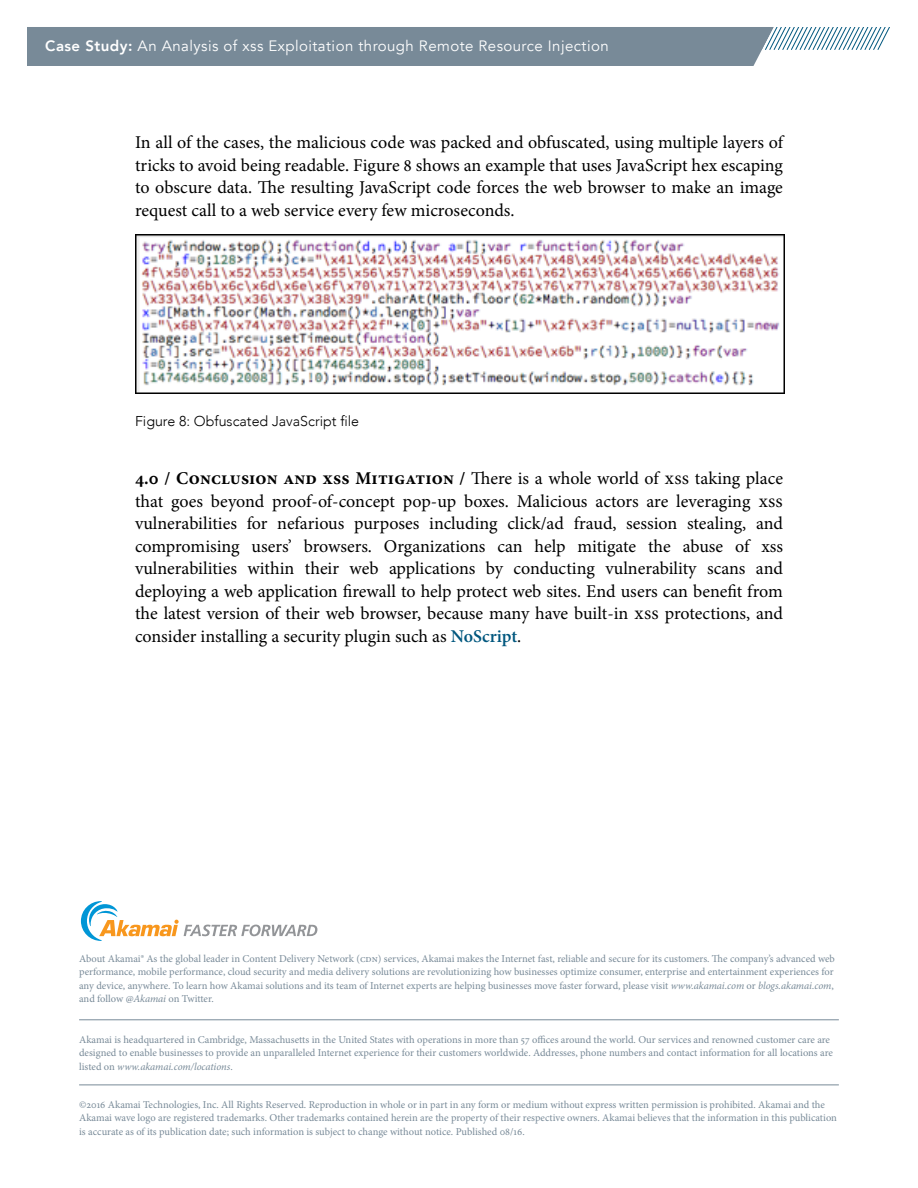
<style>
.page{position:relative;width:918px;height:1188px;background:#fff}
.page>*{position:absolute;margin:0;border:0;box-sizing:border-box;transform-origin:0 0}
.t1{font:18px/22.5px "Minion Pro";color:#000;text-align:justify}
.t2{font:15px "Avenir";letter-spacing:.03em;color:#fff}
.t3{font:300 14.25px "Avenir";color:#000}
.t4{font:10.5px/13.5px "Minion Pro";letter-spacing:-.005em;color:#788a98}
.s1{font-weight:800}
.s2{font-weight:700}
.s3{font-weight:600;color:#00577e}
.s4{font-style:italic}
</style>
<div class="page">
<svg style="left:27px;top:27px;width:863px;height:39px;background:#8697a4"></svg>
<img style="left:135px;top:235px;width:649px;height:159px">
<svg style="left:81px;top:901px;width:236px;height:40px"></svg>
<hr style="left:79px;top:1085px;width:760px;height:1px;background:#788a98">
<hr style="left:79px;top:1019px;width:760px;height:1px;background:#788a98">
<h2 class="t2" style="left:45px;top:37px;width:565px"><span class="s1">Case Study:</span> An Analysis of xss Exploitation through Remote Resource Injection</h2>
<p class="t1" style="left:135px;top:131px;width:650px">In all of the cases, the malicious code was packed and obfuscated, using multiple layers of tricks to avoid being readable. Figure 8 shows an example that uses JavaScript hex escaping to obscure data. The resulting JavaScript code forces the web browser to make an image request call to a web service every few microseconds.</p>
<h3 class="t3" style="left:135px;top:413px;width:226px">Figure 8: Obfuscated JavaScript file</h3>
<p class="t1" style="left:135px;top:467px;width:650px"><span class="s2">4.0 / Conclusion and xss Mitigation /</span> There is a whole world of xss taking place that goes beyond proof-of-concept pop-up boxes. Malicious actors are leveraging xss vulnerabilities for nefarious purposes including click/ad fraud, session stealing, and compromising users’ browsers. Organizations can help mitigate the abuse of xss vulnerabilities within their web applications by conducting vulnerability scans and deploying a web application firewall to help protect web sites. End users can benefit from the latest version of their web browser, because many have built-in xss protections, and consider installing a security plugin such as <span class="s3">NoScript</span>.</p>
<p class="t4" style="left:79px;top:952px;width:757px">About Akamai® As the global leader in Content Delivery Network (cdn) services, Akamai makes the Internet fast, reliable and secure for its customers. The company’s advanced web performance, mobile performance, cloud security and media delivery solutions are revolutionizing how businesses optimize consumer, enterprise and entertainment experiences for any device, anywhere. To learn how Akamai solutions and its team of Internet experts are helping businesses move faster forward, please visit <span class="s4">www.akamai.com</span> or <span class="s4">blogs.akamai.com</span>, and follow <span class="s4">@Akamai</span> on Twitter.</p>
<p class="t4" style="left:79px;top:1033px;width:755px">Akamai is headquartered in Cambridge, Massachusetts in the United States with operations in more than 57 offices around the world. Our services and renowned customer care are designed to enable businesses to provide an unparalleled Internet experience for their customers worldwide. Addresses, phone numbers and contact information for all locations are listed on <span class="s4">www.akamai.com/locations</span>.</p>
<p class="t4" style="left:79px;top:1098px;width:759px">©2016 Akamai Technologies, Inc. All Rights Reserved. Reproduction in whole or in part in any form or medium without express written permission is prohibited. Akamai and the<br>Akamai wave logo are registered trademarks. Other trademarks contained herein are the property of their respective owners. Akamai believes that the information in this publication is accurate as of its publication date; such information is subject to change without notice. Published 08/16.</p>
</div>
